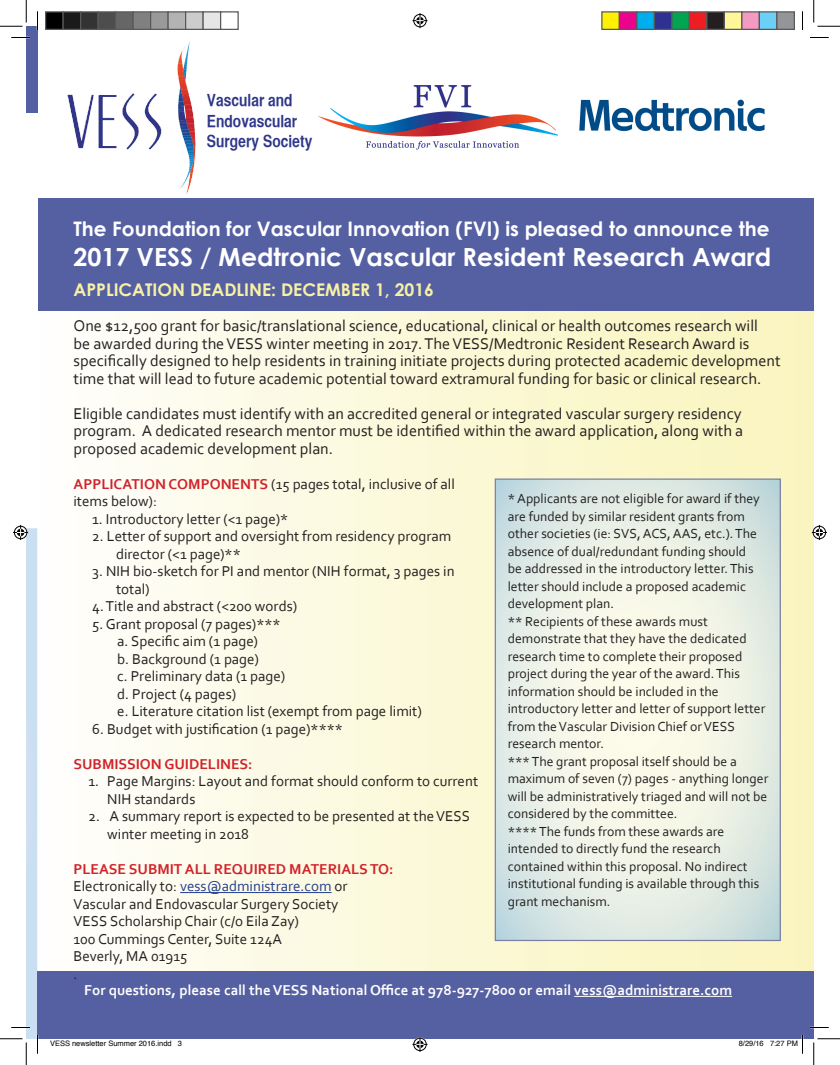
<style>
.page{position:relative;width:840px;height:1065px;background:#fff}
.page>*{position:absolute;margin:0;border:0;box-sizing:border-box;transform-origin:0 0}
.t1{font:700 25px "Century Gothic";color:#fff}
.t2{font:700 20px "Century Gothic";color:#fff}
.t3{font:700 17.5px "Century Gothic";color:#f8f1a5}
.t4{font:16.75px/20.4px "Helvetica CY Bold";color:#2d3688}
.t5{font:16.25px/17.5px "Corbel";color:#231f20}
.t6{font:15px/17.5px "Corbel";color:#231f20}
.t7{font:700 15px "Corbel";color:#fff}
.t8{font:700 15px "Corbel";color:#d1232a}
.t9{font:15px "Corbel";color:#253f8e}
.t10{font:13.75px/17.5px "Corbel";color:#231f20}
.t11{font:7.5px "Helvetica";color:#000}
.s1{font-weight:700;color:#d1232a}
.s2{color:#231f20}
</style>
<div class="page">
<div style="left:26px;top:26px;width:12px;height:87px;background:#5560a2"></div>
<div style="left:38px;top:199px;width:776px;height:840px;background:linear-gradient(to right,#fffefa,#f7f2bb)"></div>
<div style="left:38px;top:971px;width:776px;height:68px;background:#5560a2"></div>
<div style="left:38px;top:198px;width:776px;height:113px;background:#5560a2"></div>
<svg style="left:497px;top:481px;width:282px;height:458px;background:#e8efe5"></svg>
<hr style="left:180px;top:892px;width:152px;height:1px;background:#253f8e">
<img style="left:579px;top:99px;width:186px;height:33px">
<img style="left:318px;top:85px;width:240px;height:65px">
<svg style="left:68px;top:93px;width:94px;height:57px"></svg>
<svg style="left:177px;top:41px;width:19px;height:153px"></svg>
<hr style="left:574px;top:996px;width:158px;height:1px;background:#fff">
<svg style="left:11px;top:37px;width:19px;height:1px"></svg>
<svg style="left:810px;top:37px;width:19px;height:1px"></svg>
<svg style="left:810px;top:1027px;width:19px;height:1px"></svg>
<svg style="left:37px;top:11px;width:1px;height:19px"></svg>
<svg style="left:802px;top:11px;width:1px;height:19px"></svg>
<svg style="left:0;top:0;width:27px;height:27px"></svg>
<svg style="left:814px;top:0;width:26px;height:27px"></svg>
<svg style="left:814px;top:1039px;width:26px;height:26px"></svg>
<svg style="left:412px;top:13px;width:16px;height:15px"></svg>
<svg style="left:412px;top:1037px;width:16px;height:15px"></svg>
<svg style="left:0;top:525px;width:38px;height:540px"></svg>
<svg style="left:812px;top:525px;width:15px;height:15px"></svg>
<div style="left:46px;top:12px;width:17px;height:17px;background:#000"></div>
<div style="left:45px;top:11px;width:19px;height:19px;border:1px solid #595959"></div>
<div style="left:63px;top:12px;width:18px;height:17px;background:#1a1a1a"></div>
<div style="left:62px;top:11px;width:19px;height:19px;border:1px solid #595959"></div>
<div style="left:81px;top:12px;width:17px;height:17px;background:#333"></div>
<div style="left:80px;top:11px;width:19px;height:19px;border:1px solid #595959"></div>
<div style="left:98px;top:12px;width:18px;height:17px;background:#4d4d4d"></div>
<div style="left:98px;top:11px;width:18px;height:19px;border:1px solid #595959"></div>
<div style="left:116px;top:12px;width:17px;height:17px;background:#666"></div>
<div style="left:115px;top:11px;width:19px;height:19px;border:1px solid #595959"></div>
<div style="left:133px;top:12px;width:18px;height:17px;background:#808080"></div>
<div style="left:132px;top:11px;width:19px;height:19px;border:1px solid #595959"></div>
<div style="left:151px;top:12px;width:17px;height:17px;background:#999"></div>
<div style="left:150px;top:11px;width:19px;height:19px;border:1px solid #595959"></div>
<div style="left:168px;top:12px;width:18px;height:17px;background:#b3b3b3"></div>
<div style="left:168px;top:11px;width:18px;height:19px;border:1px solid #595959"></div>
<div style="left:186px;top:12px;width:17px;height:17px;background:#ccc"></div>
<div style="left:185px;top:11px;width:19px;height:19px;border:1px solid #595959"></div>
<div style="left:203px;top:12px;width:18px;height:17px;background:#e6e6e6"></div>
<div style="left:202px;top:11px;width:19px;height:19px;border:1px solid #595959"></div>
<div style="left:220px;top:11px;width:19px;height:19px;border:1px solid #595959"></div>
<div style="left:602px;top:12px;width:17px;height:17px;background:#fff101"></div>
<div style="left:601px;top:11px;width:19px;height:19px;border:1px solid #595959"></div>
<div style="left:619px;top:12px;width:18px;height:17px;background:#ed028c"></div>
<div style="left:619px;top:11px;width:19px;height:19px;border:1px solid #595959"></div>
<div style="left:637px;top:12px;width:17px;height:17px;background:#00aeef"></div>
<div style="left:636px;top:11px;width:19px;height:19px;border:1px solid #595959"></div>
<div style="left:654px;top:12px;width:18px;height:17px;background:#2e3092"></div>
<div style="left:654px;top:11px;width:18px;height:19px;border:1px solid #595959"></div>
<div style="left:672px;top:12px;width:17px;height:17px;background:#00a54f"></div>
<div style="left:671px;top:11px;width:19px;height:19px;border:1px solid #595959"></div>
<div style="left:689px;top:12px;width:18px;height:17px;background:#ee1d23"></div>
<div style="left:689px;top:11px;width:19px;height:19px;border:1px solid #595959"></div>
<div style="left:707px;top:12px;width:17px;height:17px;background:#231f20"></div>
<div style="left:706px;top:11px;width:19px;height:19px;border:1px solid #595959"></div>
<div style="left:724px;top:12px;width:18px;height:17px;background:#fff79a"></div>
<div style="left:724px;top:11px;width:18px;height:19px;border:1px solid #595959"></div>
<div style="left:742px;top:12px;width:17px;height:17px;background:#f499c2"></div>
<div style="left:741px;top:11px;width:19px;height:19px;border:1px solid #595959"></div>
<div style="left:759px;top:12px;width:18px;height:17px;background:#6bcff6"></div>
<div style="left:759px;top:11px;width:19px;height:19px;border:1px solid #595959"></div>
<div style="left:777px;top:12px;width:17px;height:17px;background:#939598"></div>
<div style="left:776px;top:11px;width:19px;height:19px;border:1px solid #595959"></div>
<svg style="left:801px;top:1035px;width:2px;height:19px"></svg>
<p class="t4" style="left:207px;top:90px;width:107px">Vascular and<br>Endovascular<br>Surgery Society</p>
<p class="t2" style="left:73px;top:216px;width:697px">The Foundation for Vascular Innovation (FVI) is pleased to announce the</p>
<p class="t1" style="left:73px;top:241px;width:699px">2017 VESS / Medtronic Vascular Resident Research Award</p>
<p class="t3" style="left:73px;top:279px;width:362px">APPLICATION DEADLINE: DECEMBER 1, 2016</p>
<p class="t5" style="left:73px;top:317px;width:709px">One $12,500 grant for basic/translational science, educational, clinical or health outcomes research will<br>be awarded during the VESS winter meeting in 2017. The VESS/Medtronic Resident Research Award is specifically designed to help residents in training initiate projects during protected academic development time that will lead to future academic potential toward extramural funding for basic or clinical research.</p>
<p class="t5" style="left:73px;top:404px;width:671px;text-align:justify">Eligible candidates must identify with an accredited general or integrated vascular surgery residency program. A dedicated research mentor must be identified within the award application, along with a proposed academic development plan.</p>
<p class="t6" style="left:73px;top:475px;width:383px"><span class="s1">APPLICATION COMPONENTS</span> (15 pages total, inclusive of all items below):</p>
<p class="t6" style="left:92px;top:510px;width:198px">1. Introductory letter (&lt;1 page)*</p>
<p class="t6" style="left:116px;top:527px;width:337px;text-indent:-24px">2. Letter of support and oversight from residency program director (&lt;1 page)**</p>
<p class="t6" style="left:116px;top:562px;width:340px;text-indent:-24px">3. NIH bio-sketch for PI and mentor (NIH format, 3 pages in total)</p>
<p class="t6" style="left:92px;top:597px;width:207px">4. Title and abstract (&lt;200 words)</p>
<p class="t6" style="left:92px;top:615px;width:190px">5. Grant proposal (7 pages)***</p>
<p class="t6" style="left:117px;top:632px;width:142px">a. Specific aim (1 page)</p>
<p class="t6" style="left:117px;top:650px;width:143px">b. Background (1 page)</p>
<p class="t6" style="left:117px;top:667px;width:170px">c. Preliminary data (1 page)</p>
<p class="t6" style="left:117px;top:685px;width:120px">d. Project (4 pages)</p>
<p class="t6" style="left:117px;top:702px;width:306px">e. Literature citation list (exempt from page limit)</p>
<p class="t6" style="left:92px;top:720px;width:252px">6. Budget with justification (1 page)****</p>
<p class="t8" style="left:73px;top:754px;width:181px">SUBMISSION GUIDELINES:</p>
<p class="t6" style="left:107px;top:772px;width:372px;text-indent:-19px">1. Page Margins: Layout and format should conform to current<br>NIH standards</p>
<p class="t6" style="left:107px;top:807px;width:364px;text-indent:-19px">2. A summary report is expected to be presented at the VESS winter meeting in 2018</p>
<p class="t8" style="left:73px;top:859px;width:322px">PLEASE SUBMIT ALL REQUIRED MATERIALS TO:</p>
<p class="t9" style="left:73px;top:877px;width:276px"><span class="s2">Electronically to:</span> vess@administrare.com <span class="s2">or</span></p>
<p class="t6" style="left:73px;top:895px;width:266px">Vascular and Endovascular Surgery Society</p>
<p class="t6" style="left:73px;top:912px;width:227px">VESS Scholarship Chair (c/o Eila Zay)</p>
<p class="t6" style="left:73px;top:930px;width:210px">100 Cummings Center, Suite 124A</p>
<p class="t6" style="left:73px;top:947px;width:115px">Beverly, MA 01915</p>
<p class="t6" style="left:73px;top:965px;width:5px">.</p>
<p class="t10" style="left:508px;top:489px;width:254px">* Applicants are not eligible for award if they are funded by similar resident grants from other societies (ie: SVS, ACS, AAS, etc.). The absence of dual/redundant funding should be addressed in the introductory letter. This letter should include a proposed academic development plan.</p>
<p class="t10" style="left:508px;top:612px;width:259px">** Recipients of these awards must demonstrate that they have the dedicated research time to complete their proposed project during the year of the award. This information should be included in the introductory letter and letter of support letter from the Vascular Division Chief or VESS research mentor.</p>
<p class="t10" style="left:508px;top:752px;width:262px">*** The grant proposal itself should be a maximum of seven (7) pages - anything longer will be administratively triaged and will not be considered by the committee.</p>
<p class="t10" style="left:508px;top:822px;width:253px">**** The funds from these awards are intended to directly fund the research contained within this proposal. No indirect institutional funding is available through this grant mechanism.</p>
<p class="t7" style="left:84px;top:981px;width:649px">For questions, please call the VESS National Office at 978-927-7800 or email vess@administrare.com</p>
<p class="t11" style="left:50px;top:1038px;width:134px">VESS newsletter Summer 2016.indd 3</p>
<p class="t11" style="left:739px;top:1038px;width:61px">8/29/16 7:27 PM</p>
</div>
